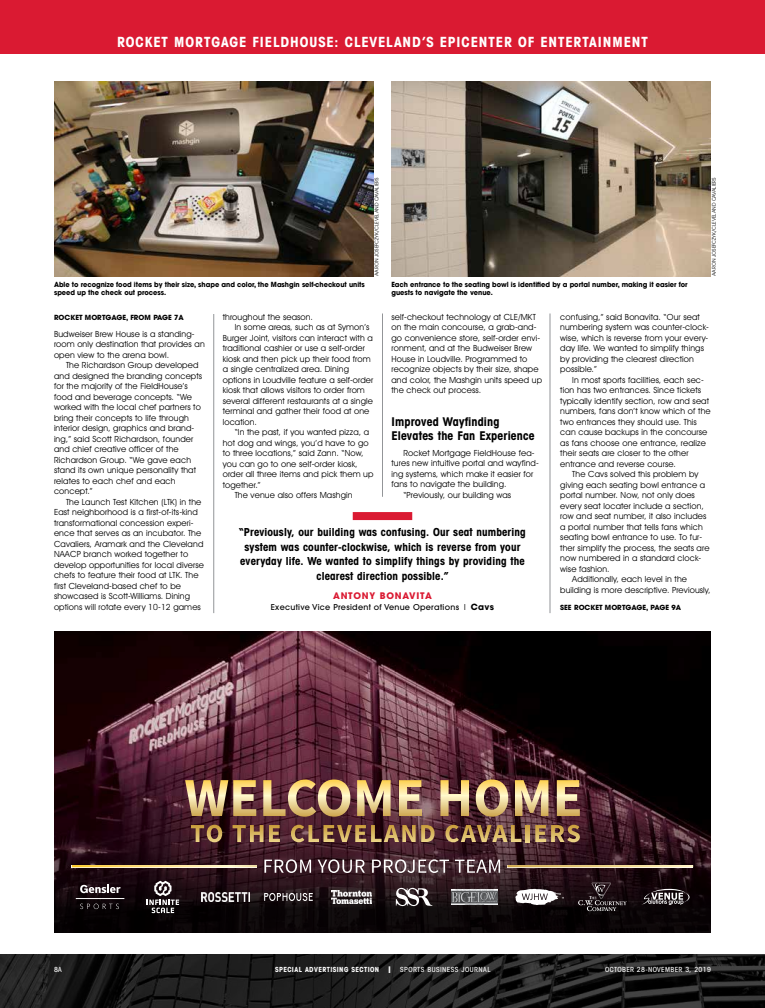
<style>
.page{position:relative;width:765px;height:1008px;background:#fff}
.page>*{position:absolute;margin:0;border:0;box-sizing:border-box;transform-origin:0 0}
.t1{font:700 condensed 14px "Avant Garde IT Cby BT";letter-spacing:.07em;color:#fff}
.t2{font:700 condensed 12px/13.5px "Avant Garde IT Cby BT";letter-spacing:.015em;color:#000}
.t3{font:700 condensed 11px/14.5px "Avant Garde IT Cby BT";letter-spacing:.015em;color:#000;text-align:center}
.t4{font:700 9px "Avant Garde";letter-spacing:.085em;color:#da1a32}
.t5{font:8.5px/10.5px "Avant Garde IT Cby BT";letter-spacing:.015em;color:#000}
.t6{font:500 8px "Avant Garde";letter-spacing:.035em;color:#000}
.t7{font:700 7px/8px "Avant Garde";letter-spacing:-.005em;color:#000;scale:.95 1}
.t8{font:700 7px "Avant Garde";letter-spacing:-.005em;color:#000}
.t9{font:700 condensed 7px "Avant Garde IT Cby BT";letter-spacing:.065em;color:#fff}
.t10{font:500 condensed 7px "Avant Garde IT Cby BT";letter-spacing:.05em;color:#fff}
.t11{font:5px "Avant Garde";letter-spacing:-.005em;color:#000;scale:.95 1}
.s1{font-family:"Gotham Narrow";font-weight:400;font-size:8.5px}
.s2{font-weight:700;font-size:8.5px}
.s3{font-family:"Gotham Narrow";font-weight:400;font-stretch:normal;font-size:9.5px}
.s4{font-weight:500}
</style>
<div class="page">
<img style="left:0;top:954px;width:765px;height:54px">
<div style="left:0;top:0;width:765px;height:54px;background:#da1a32"></div>
<svg style="left:54px;top:631px;width:657px;height:302px;background:#2f161d"></svg>
<svg style="left:185px;top:780px;width:71px;height:36px;background:#a98863"></svg>
<svg style="left:263px;top:780px;width:87px;height:37px;background:#9d765a"></svg>
<svg style="left:357px;top:780px;width:34px;height:36px"></svg>
<svg style="left:399px;top:780px;width:23px;height:36px"></svg>
<svg style="left:440px;top:780px;width:29px;height:36px"></svg>
<svg style="left:476px;top:780px;width:32px;height:37px"></svg>
<svg style="left:515px;top:780px;width:33px;height:36px"></svg>
<svg style="left:557px;top:780px;width:23px;height:36px"></svg>
<svg style="left:191px;top:825px;width:31px;height:17px"></svg>
<svg style="left:233px;top:825px;width:47px;height:17px"></svg>
<svg style="left:291px;top:825px;width:144px;height:17px;background:#896344"></svg>
<svg style="left:445px;top:825px;width:76px;height:17px"></svg>
<svg style="left:526px;top:825px;width:4px;height:17px"></svg>
<svg style="left:535px;top:825px;width:45px;height:17px"></svg>
<svg style="left:80px;top:885px;width:41px;height:8px"></svg>
<svg style="left:80px;top:904px;width:39px;height:5px"></svg>
<hr style="left:76px;top:898px;width:48px;height:1px;background:#fff">
<svg style="left:264px;top:893px;width:49px;height:8px"></svg>
<svg style="left:515px;top:889px;width:49px;height:16px"></svg>
<svg style="left:396px;top:888px;width:36px;height:18px"></svg>
<svg style="left:641px;top:889px;width:49px;height:16px"></svg>
<svg style="left:147px;top:881px;width:32px;height:32px"></svg>
<svg style="left:578px;top:883px;width:49px;height:28px"></svg>
<img style="left:201px;top:893px;width:49px;height:8px">
<img style="left:451px;top:889px;width:47px;height:16px">
<img style="left:331px;top:891px;width:41px;height:12px">
<svg style="left:72px;top:859px;width:621px;height:14px;background:#5f4847"></svg>
<hr style="left:214px;top:314px;width:1px;height:299px;background:#939598">
<hr style="left:382px;top:314px;width:1px;height:183px;background:#939598">
<hr style="left:550px;top:314px;width:1px;height:299px;background:#939598">
<img style="left:392px;top:81px;width:319px;height:195px">
<img style="left:54px;top:81px;width:320px;height:195px">
<div style="left:353px;top:512px;width:59px;height:8px;background:#da1a32"></div>
<h1 class="t1" style="left:117px;top:34px;width:532px">ROCKET MORTGAGE FIELDHOUSE: CLEVELAND’S EPICENTER OF ENTERTAINMENT</h1>
<p class="t7" style="left:54px;top:281px;width:329px">Able to recognize food items by their size, shape and color, the Mashgin self-checkout units speed up the check out process.</p>
<p class="t11" style="left:374px;top:276px;width:105px;rotate:-90deg">AARON JOSEFCZYK/CLEVELAND CAVALIERS</p>
<p class="t7" style="left:392px;top:281px;width:313px">Each entrance to the seating bowl is identified by a portal number, making it easier for guests to navigate the venue.</p>
<p class="t11" style="left:711px;top:276px;width:105px;rotate:-90deg">AARON JOSEFCZYK/CLEVELAND CAVALIERS</p>
<p class="t8" style="left:54px;top:312px;width:131px">ROCKET MORTGAGE, FROM PAGE 7A</p>
<p class="t5" style="left:54px;top:329px;width:152px">Budweiser Brew House is a standing&shy;room only destination that provides an open view to the arena bowl.</p>
<p class="t5" style="left:54px;top:360px;width:150px;text-indent:12px">The Richardson Group developed and designed the branding concepts for the majority of the FieldHouse’s food and beverage concepts. “We worked with the local chef partners to bring their concepts to life through interior design, graphics and brand&shy;ing,” said Scott Richardson, founder and chief creative officer of the<br>Richardson Group. “We gave each stand its own unique personality that relates to each chef and each concept.”</p>
<p class="t5" style="left:54px;top:497px;width:152px;text-indent:12px">The Launch Test Kitchen (LTK) in the East neighborhood is a first-of-its-kind transformational concession experi&shy;ence that serves as an incubator. The Cavaliers, Aramark and the Cleveland NAACP branch worked together to develop opportunities for local diverse chefs to feature their food at LTK. The first Cleveland-based chef to be showcased is Scott-Williams. Dining options will rotate every 10-12 games</p>
<p class="t5" style="left:223px;top:312px;width:92px">throughout the season.</p>
<p class="t5" style="left:235px;top:322px;width:136px">In some areas, such as at Symon’s</p>
<p class="t5" style="left:223px;top:333px;width:152px">Burger Joint, visitors can interact with a</p>
<p class="t5" style="left:223px;top:343px;width:144px">traditional cashier or use a self-order</p>
<p class="t5" style="left:223px;top:354px;width:150px">kiosk and then pick up their food from</p>
<p class="t5" style="left:223px;top:364px;width:128px">a single centralized area. Dining</p>
<p class="t5" style="left:223px;top:375px;width:152px">options in Loudville feature a self-order</p>
<p class="t5" style="left:223px;top:385px;width:144px">kiosk that allows visitors to order from</p>
<p class="t5" style="left:223px;top:396px;width:152px">several different restaurants at a single</p>
<p class="t5" style="left:223px;top:406px;width:148px">terminal and gather their food at one</p>
<p class="t5" style="left:223px;top:417px;width:36px">location.</p>
<p class="t5" style="left:235px;top:427px;width:136px">“In the past, if you wanted pizza, a</p>
<p class="t5" style="left:223px;top:438px;width:147px">hot dog and wings, you’d have to go</p>
<p class="t5" style="left:223px;top:448px;width:142px">to three locations,” said Zann. “Now,</p>
<p class="t5" style="left:223px;top:459px;width:136px">you can go to one self-order kiosk,</p>
<p class="t5" style="left:223px;top:469px;width:152px">order all three items and pick them up</p>
<p class="t5" style="left:223px;top:480px;width:40px">together.”</p>
<p class="t5" style="left:235px;top:490px;width:119px">The venue also offers Mashgin</p>
<p class="t5" style="left:392px;top:312px;width:152px">self-checkout technology at CLE/MKT on the main concourse, a grab-and&shy;go convenience store, self-order envi&shy;ronment, and at the Budweiser Brew House in Loudville. Programmed to recognize objects by their size, shape and color, the Mashgin units speed up the check out process.</p>
<h2 class="t2" style="left:392px;top:415px;width:145px">Improved Wayfinding<br>Elevates the Fan Experience</h2>
<p class="t5" style="left:404px;top:448px;width:133px">Rocket Mortgage FieldHouse fea-</p>
<p class="t5" style="left:391px;top:458px;width:149px">tures new intuitive portal and wayfind-</p>
<p class="t5" style="left:391px;top:469px;width:143px">ing systems, which make it easier for</p>
<p class="t5" style="left:391px;top:479px;width:116px">fans to navigate the building.</p>
<p class="t5" style="left:404px;top:490px;width:109px">“Previously, our building was</p>
<p class="t3" style="left:239px;top:525px;width:288px">“Previously, our building was confusing. Our seat numbering system was counter-clockwise, which is reverse from your everyday life. We wanted to simplify things by providing the clearest direction possible.”</p>
<p class="t4" style="left:333px;top:590px;width:100px">ANTONY BONAVITA</p>
<p class="t6" style="left:271px;top:602px;width:225px">Executive Vice President of Venue Operations <span class="s1">I</span> <span class="s2">Cavs</span></p>
<p class="t5" style="left:560px;top:312px;width:150px">confusing,” said Bonavita. “Our seat numbering system was counter-clock&shy;wise, which is reverse from your every&shy;day life. We wanted to simplify things by providing the clearest direction possible.”</p>
<p class="t5" style="left:560px;top:375px;width:152px;text-indent:12px">In most sports facilities, each sec&shy;tion has two entrances. Since tickets typically identify section, row and seat numbers, fans don’t know which of the two entrances they should use. This can cause backups in the concourse as fans choose one entrance, realize their seats are closer to the other entrance and reverse course.</p>
<p class="t5" style="left:572px;top:469px;width:128px">The Cavs solved this problem by</p>
<p class="t5" style="left:560px;top:480px;width:146px">giving each seating bowl entrance a</p>
<p class="t5" style="left:560px;top:490px;width:136px">portal number. Now, not only does</p>
<p class="t5" style="left:560px;top:501px;width:145px">every seat locater include a section,</p>
<p class="t5" style="left:560px;top:511px;width:148px">row and seat number, it also includes</p>
<p class="t5" style="left:560px;top:522px;width:144px">a portal number that tells fans which</p>
<p class="t5" style="left:560px;top:532px;width:143px">seating bowl entrance to use. To fur-</p>
<p class="t5" style="left:560px;top:543px;width:151px">ther simplify the process, the seats are</p>
<p class="t5" style="left:560px;top:553px;width:142px">now numbered in a standard clock-</p>
<p class="t5" style="left:560px;top:564px;width:51px">wise fashion.</p>
<p class="t5" style="left:572px;top:574px;width:116px">Additionally, each level in the</p>
<p class="t5" style="left:560px;top:585px;width:152px">building is more descriptive. Previously,</p>
<p class="t8" style="left:560px;top:603px;width:122px">SEE ROCKET MORTGAGE, PAGE 9A</p>
<p class="t10" style="left:54px;top:965px;width:9px">8A</p>
<p class="t9" style="left:275px;top:965px;width:217px">SPECIAL ADVERTISING SECTION <span class="s3">I</span> <span class="s4">SPORTS BUSINESS JOURNAL</span></p>
<p class="t10" style="left:605px;top:965px;width:107px">OCTOBER 28-NOVEMBER 3, 2019</p>
</div>
